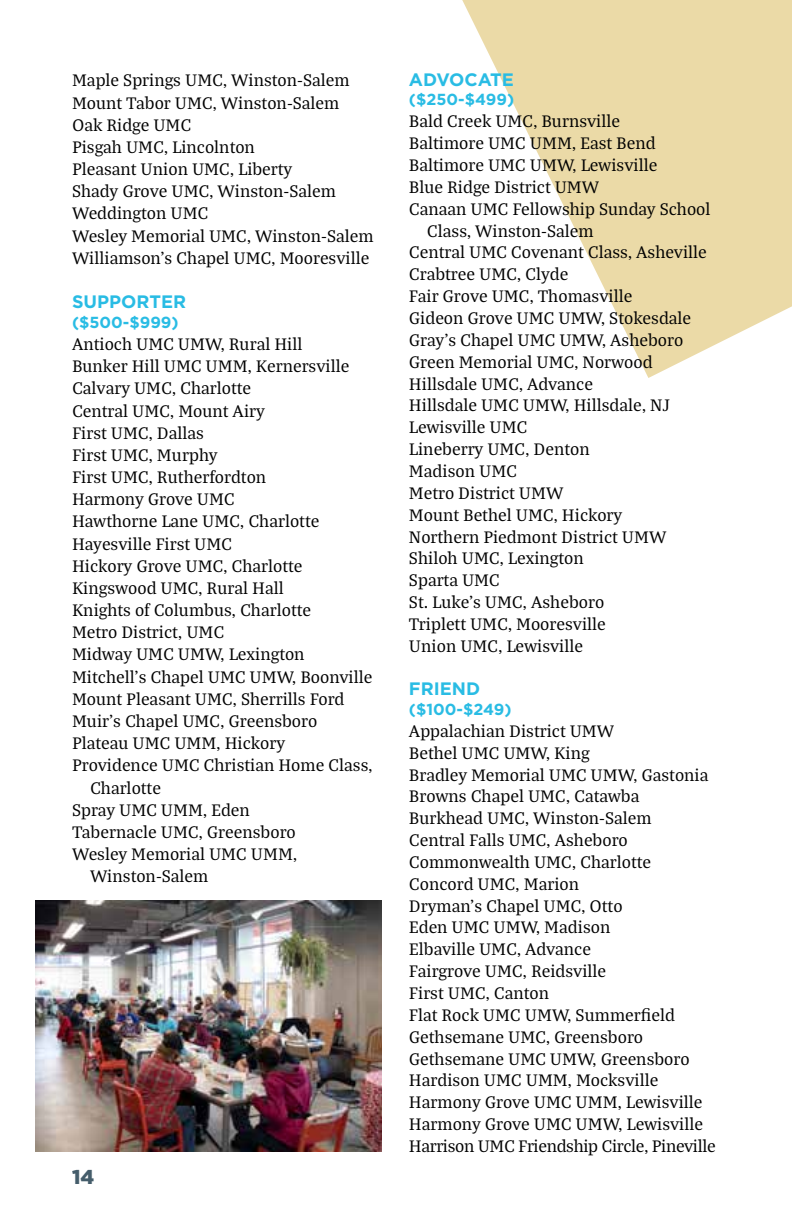
<style>
.page{position:relative;width:792px;height:1224px;background:#fff}
.page>*{position:absolute;margin:0;border:0;box-sizing:border-box;transform-origin:0 0}
.t1{font:900 20px "Gotham";color:#173546}
.t2{font:18px/21.8px "Bagatela";color:#000}
.t3{font:700 18px "Gotham";color:#29bce4}
.t4{font:700 16px "Gotham";color:#29bce4}
</style>
<div class="page">
<svg style="left:462px;top:0;width:330px;height:378px;fill:#ebdaa7"></svg>
<img style="left:35px;top:900px;width:347px;height:252px">
<p class="t2" style="left:72px;top:69px;width:303px">Maple Springs UMC, Winston-Salem<br>Mount Tabor UMC, Winston-Salem<br>Oak Ridge UMC<br>Pisgah UMC, Lincolnton<br>Pleasant Union UMC, Liberty<br>Shady Grove UMC, Winston-Salem<br>Weddington UMC<br>Wesley Memorial UMC, Winston-Salem<br>Williamson’s Chapel UMC, Mooresville</p>
<p class="t3" style="left:72px;top:291px;width:116px">SUPPORTER</p>
<p class="t4" style="left:72px;top:313px;width:108px">($500-$999)</p>
<p class="t2" style="left:72px;top:332px;width:232px">Antioch UMC UMW, Rural Hill</p>
<p class="t2" style="left:72px;top:355px;width:279px">Bunker Hill UMC UMM, Kernersville</p>
<p class="t2" style="left:72px;top:377px;width:181px">Calvary UMC, Charlotte</p>
<p class="t2" style="left:72px;top:399px;width:194px">Central UMC, Mount Airy</p>
<p class="t2" style="left:72px;top:421px;width:134px">First UMC, Dallas</p>
<p class="t2" style="left:72px;top:443px;width:147px">First UMC, Murphy</p>
<p class="t2" style="left:72px;top:465px;width:196px">First UMC, Rutherfordton</p>
<p class="t2" style="left:72px;top:488px;width:164px">Harmony Grove UMC</p>
<p class="t2" style="left:72px;top:510px;width:249px">Hawthorne Lane UMC, Charlotte</p>
<p class="t2" style="left:72px;top:532px;width:162px">Hayesville First UMC</p>
<p class="t2" style="left:72px;top:554px;width:232px">Hickory Grove UMC, Charlotte</p>
<p class="t2" style="left:72px;top:576px;width:213px">Kingswood UMC, Rural Hall</p>
<p class="t2" style="left:72px;top:598px;width:241px">Knights of Columbus, Charlotte</p>
<p class="t2" style="left:72px;top:621px;width:154px">Metro District, UMC</p>
<p class="t2" style="left:72px;top:643px;width:234px">Midway UMC UMW, Lexington</p>
<p class="t2" style="left:72px;top:665px;width:302px">Mitchell’s Chapel UMC UMW, Boonville</p>
<p class="t2" style="left:72px;top:687px;width:274px">Mount Pleasant UMC, Sherrills Ford</p>
<p class="t2" style="left:72px;top:709px;width:247px">Muir’s Chapel UMC, Greensboro</p>
<p class="t2" style="left:72px;top:731px;width:215px">Plateau UMC UMM, Hickory</p>
<p class="t2" style="left:72px;top:754px;width:302px">Providence UMC Christian Home Class,</p>
<p class="t2" style="left:90px;top:776px;width:73px">Charlotte</p>
<p class="t2" style="left:72px;top:798px;width:179px">Spray UMC UMM, Eden</p>
<p class="t2" style="left:72px;top:820px;width:225px">Tabernacle UMC, Greensboro</p>
<p class="t2" style="left:72px;top:842px;width:227px">Wesley Memorial UMC UMM,</p>
<p class="t2" style="left:90px;top:865px;width:120px">Winston-Salem</p>
<p class="t1" style="left:72px;top:1165px;width:24px">14</p>
<p class="t3" style="left:409px;top:69px;width:107px">ADVOCATE</p>
<p class="t4" style="left:409px;top:91px;width:107px">($250-$499)</p>
<p class="t2" style="left:409px;top:110px;width:213px">Bald Creek UMC, Burnsville</p>
<p class="t2" style="left:409px;top:132px;width:248px">Baltimore UMC UMM, East Bend</p>
<p class="t2" style="left:409px;top:153px;width:250px">Baltimore UMC UMW, Lewisville</p>
<p class="t2" style="left:409px;top:175px;width:192px">Blue Ridge District UMW</p>
<p class="t2" style="left:409px;top:197px;width:303px">Canaan UMC Fellowship Sunday School</p>
<p class="t2" style="left:427px;top:219px;width:168px">Class, Winston-Salem</p>
<p class="t2" style="left:409px;top:241px;width:299px">Central UMC Covenant Class, Asheville</p>
<p class="t2" style="left:409px;top:263px;width:161px">Crabtree UMC, Clyde</p>
<p class="t2" style="left:409px;top:284px;width:225px">Fair Grove UMC, Thomasville</p>
<p class="t2" style="left:409px;top:306px;width:284px">Gideon Grove UMC UMW, Stokesdale</p>
<p class="t2" style="left:409px;top:328px;width:276px">Gray’s Chapel UMC UMW, Asheboro</p>
<p class="t2" style="left:409px;top:350px;width:245px">Green Memorial UMC, Norwood</p>
<p class="t2" style="left:409px;top:372px;width:186px">Hillsdale UMC, Advance</p>
<p class="t2" style="left:409px;top:394px;width:263px">Hillsdale UMC UMW, Hillsdale, NJ</p>
<p class="t2" style="left:409px;top:416px;width:120px">Lewisville UMC</p>
<p class="t2" style="left:409px;top:437px;width:182px">Lineberry UMC, Denton</p>
<p class="t2" style="left:409px;top:459px;width:109px">Madison UMC</p>
<p class="t2" style="left:409px;top:481px;width:156px">Metro District UMW</p>
<p class="t2" style="left:409px;top:503px;width:215px">Mount Bethel UMC, Hickory</p>
<p class="t2" style="left:409px;top:525px;width:259px">Northern Piedmont District UMW</p>
<p class="t2" style="left:409px;top:547px;width:176px">Shiloh UMC, Lexington</p>
<p class="t2" style="left:409px;top:569px;width:92px">Sparta UMC</p>
<p class="t2" style="left:409px;top:590px;width:197px">St. Luke’s UMC, Asheboro</p>
<p class="t2" style="left:409px;top:612px;width:198px">Triplett UMC, Mooresville</p>
<p class="t2" style="left:409px;top:634px;width:176px">Union UMC, Lewisville</p>
<p class="t3" style="left:409px;top:679px;width:73px">FRIEND</p>
<p class="t4" style="left:409px;top:700px;width:104px">($100-$249)</p>
<p class="t2" style="left:409px;top:719px;width:308px">Appalachian District UMW<br>Bethel UMC UMW, King<br>Bradley Memorial UMC UMW, Gastonia<br>Browns Chapel UMC, Catawba<br>Burkhead UMC, Winston-Salem<br>Central Falls UMC, Asheboro<br>Commonwealth UMC, Charlotte<br>Concord UMC, Marion<br>Dryman’s Chapel UMC, Otto<br>Eden UMC UMW, Madison<br>Elbaville UMC, Advance<br>Fairgrove UMC, Reidsville<br>First UMC, Canton<br>Flat Rock UMC UMW, Summerfield<br>Gethsemane UMC, Greensboro<br>Gethsemane UMC UMW, Greensboro<br>Hardison UMC UMM, Mocksville<br>Harmony Grove UMC UMM, Lewisville<br>Harmony Grove UMC UMW, Lewisville<br>Harrison UMC Friendship Circle, Pineville</p>
</div>
